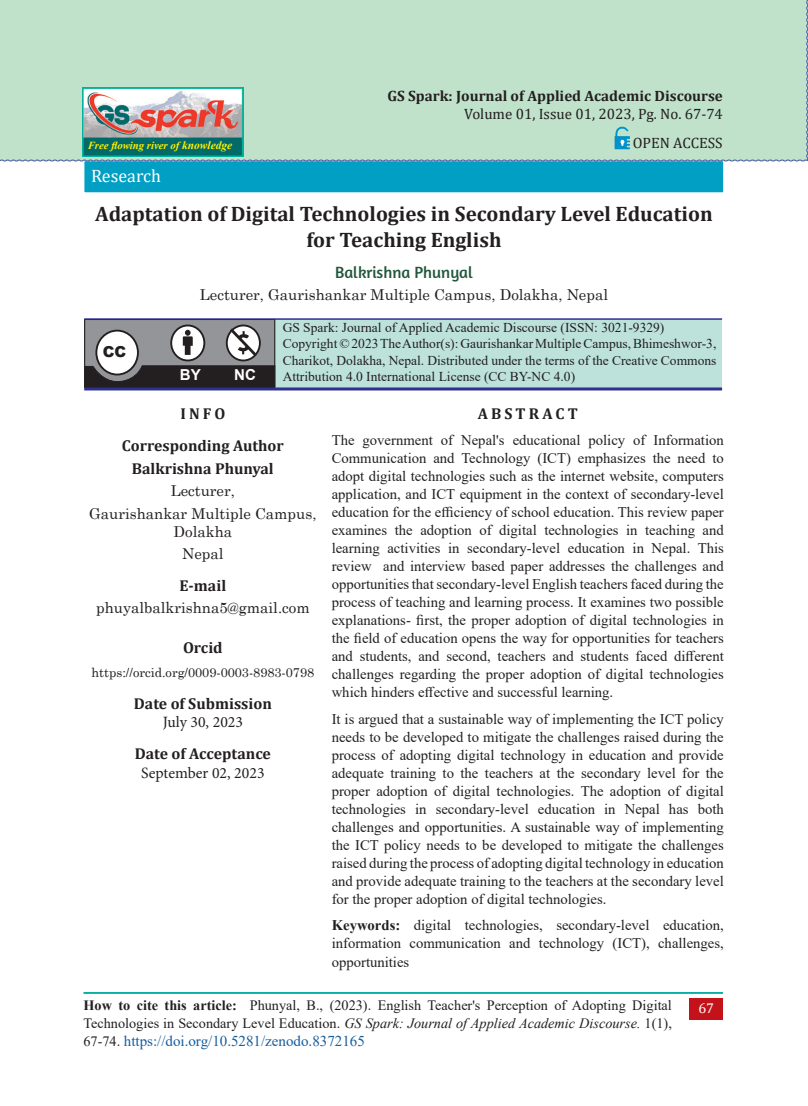
<style>
.page{position:relative;width:808px;height:1106px;background:#fff}
.page>*{position:absolute;margin:0;border:0;box-sizing:border-box;transform-origin:0 0}
.head{font:700 21px/25.5px "Cambria";color:#231f20;text-align:center}
.t1{font:18px "Cambria";color:#fff}
.Writer{font:16.5px "Amaranth";color:#21573c}
.BOLD{font:700 15.75px "Cambria";color:#231f20}
.t2{font:15.75px "Minion Pro";color:#231f20}
.info{font:700 15.75px "Cambria";letter-spacing:.2em;color:#231f20}
.t3{font:700 15.15px "Arial";color:#fff}
.t4{font:900 15.15px "Arial";color:#231f20}
.degignation{font:15px/18px "Century Schoolbook";color:#231f20;text-align:center}
.t5{font:15px "Times New Roman";color:#175d9e}
.t6{font:15px "Cambria";color:#231f20}
.t7{font:700 15px "Cambria";color:#231f20}
.T{font:14.7px/18px "Times New Roman";color:#231f20;text-align:justify}
.t8{font:14.25px/18px "Times New Roman";color:#231f20}
.t9{font:14.25px "Cambria";color:#fff}
.t10{font:13.5px/16.5px "Times New Roman";color:#231f20;text-align:justify}
.degignation-2{font:12.75px "Century Schoolbook";color:#231f20}
.t11{font:italic 700 10.8px "Times New Roman";color:#fff101}
.s1{font-size:11.4px}
.s2{font-weight:700}
.s3{font-style:italic}
.s4{font-size:14.25px;color:#231f20}
</style>
<div class="page">
<div style="left:83px;top:160px;width:642px;height:34px;background:#009fc3;border:2px solid #fff"></div>
<div style="left:0;top:0;width:808px;height:162px;background:#c0e2ca"></div>
<div style="left:689px;top:998px;width:34px;height:21px;background:#c4121a"></div>
<svg style="left:614px;top:126px;width:16px;height:23px"></svg>
<hr style="left:83px;top:992px;width:640px;height:1px;background:#00a99d">
<img style="left:83px;top:87px;width:161px;height:69px">
<div style="left:84px;top:319px;width:638px;height:68px;background:#bde2dc"></div>
<div style="left:84px;top:319px;width:191px;height:69px;background:#939598;border:1px solid #0c0e0c"></div>
<svg style="left:84px;top:365px;width:192px;height:22px;background:#2c292a"></svg>
<svg style="left:171px;top:325px;width:33px;height:35px"></svg>
<div style="left:170px;top:324px;width:35px;height:37px;border:2px solid #231f20;border-radius:50%"></div>
<div style="left:226px;top:324px;width:35px;height:37px;border:2px solid #231f20;border-radius:50%"></div>
<div style="left:96px;top:330px;width:42px;height:44px;background:#fff;border-radius:50%"></div>
<div style="left:95px;top:330px;width:44px;height:45px;border:2px solid #231f20;border-radius:50%"></div>
<svg style="left:183px;top:330px;width:10px;height:25px"></svg>
<svg style="left:227px;top:325px;width:33px;height:34px"></svg>
<hr style="left:84px;top:387px;width:638px;height:3px;background:#2e3092">
<hr style="left:84px;top:318px;width:638px;height:2px;background:#2e3092">
<p class="t11" style="left:88px;top:138px;width:146px">Free flowing river of <span class="s1">knowledge</span></p>
<p class="t1" style="left:91px;top:165px;width:71px">Research</p>
<p class="t7" style="left:387px;top:85px;width:337px">GS Spark: Journal of Applied Academic Discourse</p>
<p class="t6" style="left:464px;top:105px;width:260px">Volume 01, Issue 01, 2023, Pg. No. 67-74</p>
<p class="t6" style="left:633px;top:134px;width:91px">OPEN ACCESS</p>
<p class="head" style="left:95px;top:201px;width:619px">Adaptation of Digital Technologies in Secondary Level Education for Teaching English</p>
<p class="Writer" style="left:335px;top:262px;width:139px">Balkrishna Phunyal</p>
<p class="degignation" style="left:200px;top:285px;width:410px">Lecturer, Gaurishankar Multiple Campus, Dolakha, Nepal</p>
<p class="t4" style="left:103px;top:340px;width:25px">CC</p>
<p class="t3" style="left:180px;top:364px;width:22px">BY</p>
<p class="t3" style="left:234px;top:364px;width:23px">NC</p>
<p class="t10" style="left:283px;top:318px;width:383px">GS Spark: Journal of Applied Academic Discourse (ISSN: 3021-9329)</p>
<p class="t10" style="left:283px;top:335px;width:435px">Copyright © 2023 The Author(s): Gaurishankar Multiple Campus, Bhimeshwor-3, Charikot, Dolakha, Nepal. Distributed under the terms of the Creative Commons Attribution 4.0 International License (CC BY-NC 4.0)</p>
<p class="info" style="left:180px;top:403px;width:46px">INFO</p>
<p class="BOLD" style="left:122px;top:434px;width:163px">Corresponding Author</p>
<p class="BOLD" style="left:132px;top:457px;width:143px">Balkrishna Phunyal</p>
<p class="degignation" style="left:171px;top:481px;width:66px">Lecturer,</p>
<p class="degignation" style="left:89px;top:504px;width:229px">Gaurishankar Multiple Campus,<br>Dolakha</p>
<p class="degignation" style="left:182px;top:544px;width:43px">Nepal</p>
<p class="BOLD" style="left:180px;top:574px;width:48px">E-mail</p>
<p class="degignation" style="left:96px;top:598px;width:215px">phuyalbalkrishna5@gmail.com</p>
<p class="BOLD" style="left:183px;top:636px;width:41px">Orcid</p>
<p class="degignation-2" style="left:91px;top:664px;width:224px">https://orcid.org/0009-0003-8983-0798</p>
<p class="BOLD" style="left:134px;top:692px;width:140px">Date of Submission</p>
<p class="t2" style="left:163px;top:712px;width:82px">July 30, 2023</p>
<p class="BOLD" style="left:135px;top:742px;width:138px">Date of Acceptance</p>
<p class="t2" style="left:141px;top:762px;width:125px">September 02, 2023</p>
<p class="info" style="left:478px;top:402px;width:101px">ABSTRACT</p>
<p class="T" style="left:332px;top:431px;width:394px">The government of Nepal's educational policy of Information Communication and Technology (ICT) emphasizes the need to adopt digital technologies such as the internet website, computers application, and ICT equipment in the context of secondary-level education for the efficiency of school education. This review paper examines the adoption of digital technologies in teaching and learning activities in secondary-level education in Nepal. This review and interview based paper addresses the challenges and opportunities that secondary-level English teachers faced during the process of teaching and learning process. It examines two possible explanations- first, the proper adoption of digital technologies in the field of education opens the way for opportunities for teachers and students, and second, teachers and students faced different challenges regarding the proper adoption of digital technologies which hinders effective and successful learning.</p>
<p class="T" style="left:332px;top:709px;width:394px">It is argued that a sustainable way of implementing the ICT policy needs to be developed to mitigate the challenges raised during the process of adopting digital technology in education and provide adequate training to the teachers at the secondary level for the proper adoption of digital technologies. The adoption of digital technologies in secondary-level education in Nepal has both challenges and opportunities. A sustainable way of implementing the ICT policy needs to be developed to mitigate the challenges raised during the process of adopting digital technology in education and provide adequate training to the teachers at the secondary level for the proper adoption of digital technologies.</p>
<p class="T" style="left:332px;top:916px;width:394px"><span class="s2">Keywords:</span> digital technologies, secondary-level education, information communication and technology (ICT), challenges, opportunities</p>
<p class="t8" style="left:83px;top:996px;width:590px"><span class="s2">How to cite this article:</span> Phunyal, B., (2023). English Teacher's Perception of Adopting Digital<br>Technologies in Secondary Level Education. <span class="s3">GS Spark: Journal of Applied Academic Discourse.</span> 1(1),</p>
<p class="t5" style="left:83px;top:1030px;width:283px"><span class="s4">67-74.</span> https://doi.org/10.5281/zenodo.8372165</p>
<p class="t9" style="left:698px;top:999px;width:17px">67</p>
</div>
